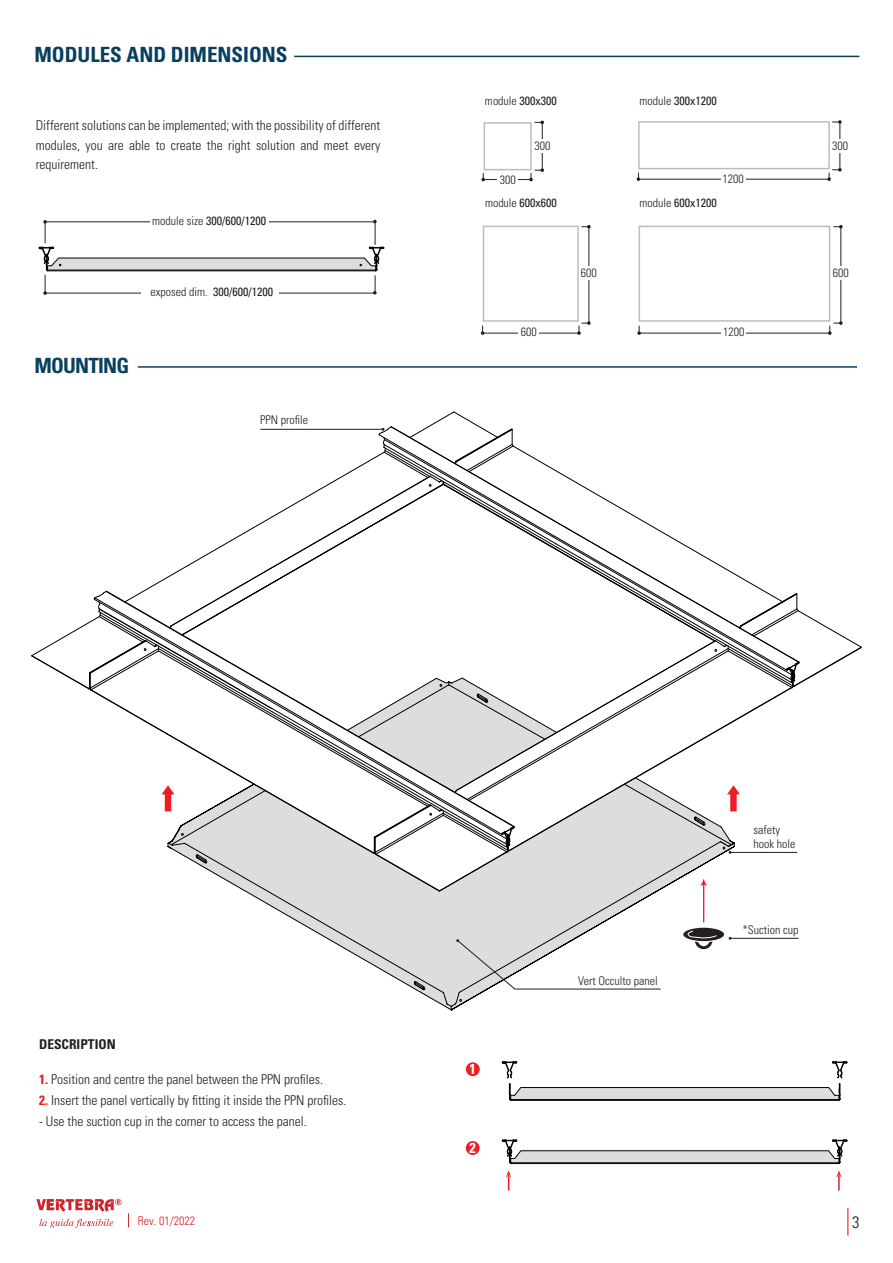
<style>
.page{position:relative;width:893px;height:1263px;background:#fff}
.page>*{position:absolute;margin:0;border:0;box-sizing:border-box;transform-origin:0 0}
.t1{font:700 condensed 21px "Univers LT Std";color:#093f5e}
.t2{font:700 condensed 21px "Univers LT Std";letter-spacing:-.035em;color:#0a415f}
.t3{font:300 condensed 16.5px "Univers LT Std";color:#101315}
.t4{font:700 condensed 14.4px "Univers LT Std";color:#fff}
.t5{font:300 condensed 13.5px/19.5px "Univers LT Std";color:#231f20;text-align:justify}
.t6{font:700 condensed 13.5px "Univers LT Std";color:#231f20}
.t7{font:condensed 12px "Univers LT Std";color:#231f20}
.t8{font:300 condensed 12px/14.4px "Univers LT Std";color:#231f20}
.t9{font:300 condensed 12px "Univers LT Std";color:#d2222a}
.s1{font-weight:300}
.s2{font-weight:700;color:#ee1d23}
</style>
<div class="page">
<svg style="left:246px;top:892px;width:489px;height:118px"></svg>
<svg style="left:847px;top:1208px;width:1px;height:27px"></svg>
<div style="left:638px;top:121px;width:192px;height:48px;border:2px solid #bcbdc0"></div>
<div style="left:483px;top:226px;width:96px;height:96px;border:2px solid #bcbdc0"></div>
<div style="left:639px;top:226px;width:191px;height:96px;border:2px solid #bcbdc0"></div>
<div style="left:484px;top:122px;width:48px;height:48px;border:2px solid #bcbdc0"></div>
<div style="left:483px;top:173px;width:48px;height:7px;border:1px solid #231f20"></div>
<svg style="left:481px;top:178px;width:4px;height:3px"></svg>
<svg style="left:529px;top:178px;width:4px;height:3px"></svg>
<svg style="left:481px;top:331px;width:3px;height:4px"></svg>
<svg style="left:577px;top:331px;width:4px;height:4px"></svg>
<svg style="left:587px;top:321px;width:4px;height:4px"></svg>
<svg style="left:587px;top:225px;width:4px;height:3px"></svg>
<svg style="left:540px;top:168px;width:4px;height:4px"></svg>
<svg style="left:540px;top:121px;width:4px;height:3px"></svg>
<div style="left:498px;top:174px;width:20px;height:9px;background:#fff"></div>
<svg style="left:838px;top:168px;width:4px;height:4px"></svg>
<svg style="left:838px;top:120px;width:4px;height:4px"></svg>
<svg style="left:637px;top:177px;width:3px;height:4px"></svg>
<svg style="left:827px;top:177px;width:4px;height:4px"></svg>
<svg style="left:637px;top:331px;width:4px;height:4px"></svg>
<svg style="left:828px;top:331px;width:4px;height:4px"></svg>
<svg style="left:839px;top:321px;width:4px;height:4px"></svg>
<svg style="left:839px;top:225px;width:4px;height:3px"></svg>
<svg style="left:501px;top:1061px;width:347px;height:40px"></svg>
<svg style="left:501px;top:1139px;width:347px;height:25px"></svg>
<div style="left:466px;top:1062px;width:14px;height:14px;background:#ee1d23;border-radius:50%"></div>
<div style="left:466px;top:1141px;width:14px;height:14px;background:#ee1d23;border-radius:50%"></div>
<svg style="left:836px;top:1170px;width:5px;height:20px"></svg>
<svg style="left:506px;top:1170px;width:5px;height:20px"></svg>
<svg style="left:683px;top:927px;width:42px;height:15px"></svg>
<div style="left:682px;top:926px;width:43px;height:16px;border:1px solid #fff;border-radius:50%"></div>
<hr style="left:703px;top:884px;width:1px;height:38px;background:#ee1d23">
<svg style="left:684px;top:930px;width:33px;height:19px"></svg>
<hr style="left:730px;top:938px;width:68px;height:1px;background:#231f20">
<svg style="left:456px;top:939px;width:205px;height:50px"></svg>
<svg style="left:414px;top:981px;width:11px;height:9px"></svg>
<svg style="left:38px;top:220px;width:346px;height:75px"></svg>
<svg style="left:31px;top:411px;width:831px;height:481px"></svg>
<svg style="left:36px;top:1199px;width:85px;height:13px"></svg>
<svg style="left:39px;top:1219px;width:74px;height:9px"></svg>
<svg style="left:128px;top:1213px;width:1px;height:14px"></svg>
<hr style="left:138px;top:366px;width:719px;height:2px;background:#093f5e">
<hr style="left:294px;top:56px;width:565px;height:1px;background:#093f5e">
<h1 class="t1" style="left:34px;top:42px;width:255px">MODULES AND DIMENSIONS</h1>
<p class="t5" style="left:36px;top:116px;width:346px">Different solutions can be implemented; with the possibility of different modules, you are able to create the right solution and meet every requirement.</p>
<p class="t7" style="left:152px;top:213px;width:115px"><span class="s1">module size</span> 300/600/1200</p>
<p class="t7" style="left:151px;top:285px;width:124px"><span class="s1">exposed dim.</span> 300/600/1200</p>
<h1 class="t2" style="left:34px;top:353px;width:96px">MOUNTING</h1>
<p class="t8" style="left:260px;top:412px;width:49px">PPN profile</p>
<p class="t7" style="left:485px;top:93px;width:73px"><span class="s1">module</span> 300x300</p>
<p class="t7" style="left:640px;top:93px;width:79px"><span class="s1">module</span> 300x1200</p>
<p class="t8" style="left:535px;top:139px;width:17px">300</p>
<p class="t8" style="left:832px;top:139px;width:17px">300</p>
<p class="t8" style="left:500px;top:172px;width:17px">300</p>
<p class="t8" style="left:723px;top:171px;width:23px">1200</p>
<p class="t7" style="left:485px;top:195px;width:73px"><span class="s1">module</span> 600x600</p>
<p class="t7" style="left:640px;top:195px;width:79px"><span class="s1">module</span> 600x1200</p>
<p class="t8" style="left:581px;top:265px;width:17px">600</p>
<p class="t8" style="left:833px;top:265px;width:17px">600</p>
<p class="t8" style="left:521px;top:325px;width:17px">600</p>
<p class="t8" style="left:723px;top:325px;width:23px">1200</p>
<p class="t6" style="left:39px;top:1036px;width:78px">DESCRIPTION</p>
<p class="t5" style="left:39px;top:1069px;width:286px"><span class="s2">1.</span> Position and centre the panel between the PPN profiles.</p>
<p class="t5" style="left:39px;top:1090px;width:309px"><span class="s2">2.</span> Insert the panel vertically by fitting it inside the PPN profiles.</p>
<p class="t5" style="left:39px;top:1111px;width:269px">- Use the suction cup in the corner to access the panel.</p>
<p class="t9" style="left:138px;top:1213px;width:59px">Rev. 01/2022</p>
<p class="t4" style="left:470px;top:1060px;width:8px">1</p>
<p class="t4" style="left:470px;top:1139px;width:8px">2</p>
<p class="t8" style="left:578px;top:973px;width:81px">Vert Occulto panel</p>
<p class="t8" style="left:753px;top:822px;width:43px">safety hook hole</p>
<p class="t8" style="left:742px;top:923px;width:57px">*Suction cup</p>
<p class="t3" style="left:852px;top:1213px;width:9px">3</p>
</div>
